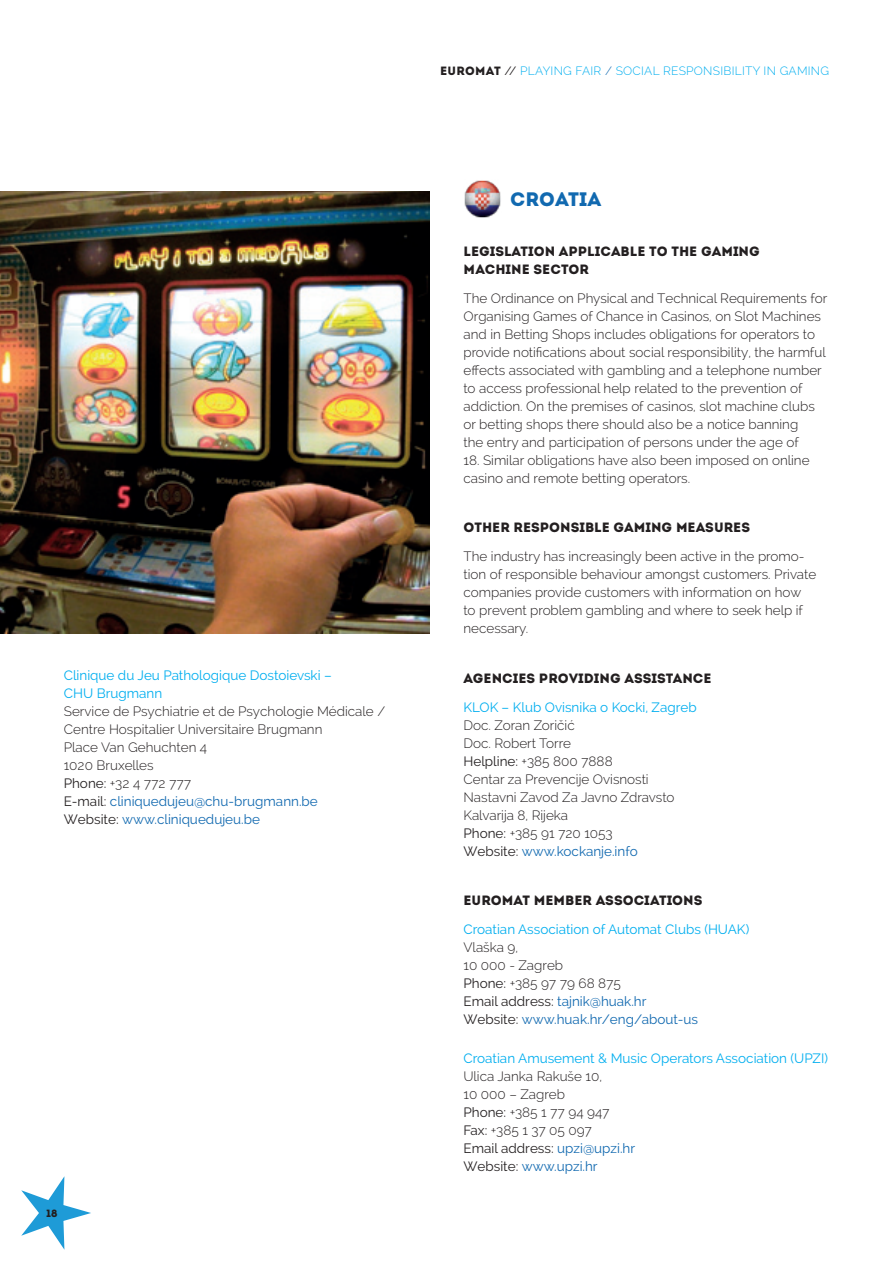
<style>
.page{position:relative;width:893px;height:1263px;background:#fff}
.page>*{position:absolute;margin:0;border:0;box-sizing:border-box;transform-origin:0 0}
.t1{font:19.5px "Intro";letter-spacing:.005em;color:#1169b0}
.t2{font:300 13.5px/18px "Raleway";color:#231f20}
.t3{font:13.5px/18px "Raleway";color:#00aeef}
.t4{font:13.5px/18px "Intro";color:#231f20}
.t5{font:13.5px/18px "Raleway";color:#1169b0}
.t6{font:300 12px "Raleway";letter-spacing:.02em;color:#00aeef}
.t7{font:10.5px "Intro";color:#231f20}
.s1{font-weight:400}
.s2{font-weight:400;color:#1169b0}
.s3{font-family:"Intro";font-weight:400;color:#231f20}
.s4{font-weight:400;color:#231f20}
.s5{color:#1169b0}
.s6{font-weight:300;color:#231f20}
.s7{color:#231f20}
</style>
<div class="page">
<svg style="left:21px;top:1176px;width:70px;height:74px"></svg>
<img style="left:464px;top:180px;width:37px;height:38px">
<img style="left:0;top:191px;width:429px;height:443px">
<p class="t3" style="left:64px;top:666px;width:269px">Clinique du Jeu Pathologique Dostoievski –<br>CHU Brugmann</p>
<p class="t2" style="left:64px;top:702px;width:323px">Service de Psychiatrie et de Psychologie Médicale /<br>Centre Hospitalier Universitaire Brugmann<br>Place Van Gehuchten 4<br>1020 Bruxelles<br><span class="s1">Phone:</span> +32 4 772 777<br><span class="s1">E-mail:</span> <span class="s2">cliniquedujeu@chu-brugmann.be<br></span><span class="s1">Website:</span> <span class="s2">www.cliniquedujeu.be</span></p>
<p class="t7" style="left:47px;top:1207px;width:12px">18</p>
<p class="t6" style="left:440px;top:64px;width:391px"><span class="s3">EUROMAT</span> <span class="s4">//</span> Playing Fair <span class="s5">/</span> Social Responsibility in Gaming</p>
<h1 class="t1" style="left:510px;top:187px;width:93px">CROATIA</h1>
<p class="t4" style="left:463px;top:242px;width:297px">LEGISLATION APPLICABLE TO THE GAMING<br>MACHINE SECTOR</p>
<p class="t2" style="left:463px;top:289px;width:366px">The Ordinance on Physical and Technical Requirements for Organising Games of Chance in Casinos, on Slot Machines and in Betting Shops includes obligations for operators to provide notifications about social responsibility, the harmful effects associated with gambling and a telephone number to access professional help related to the prevention of addiction. On the premises of casinos, slot machine clubs or betting shops there should also be a notice banning<br>the entry and participation of persons under the age of</p>
<p class="t2" style="left:463px;top:451px;width:348px">18. Similar obligations have also been imposed on online casino and remote betting operators.</p>
<p class="t4" style="left:463px;top:519px;width:288px">OTHER RESPONSIBLE GAMING MEASURES</p>
<p class="t2" style="left:463px;top:547px;width:354px">The industry has increasingly been active in the promo&shy;tion of responsible behaviour amongst customers. Private companies provide customers with information on how to prevent problem gambling and where to seek help if necessary.</p>
<p class="t4" style="left:463px;top:669px;width:250px">AG ENCIES PROVIDING ASSISTANCE</p>
<p class="t3" style="left:463px;top:698px;width:235px">KLOK – Klub Ovisnika o Kocki, Zagreb</p>
<p class="t2" style="left:463px;top:716px;width:212px">Doc. Zoran Zoričić<br>Doc. Robert Torre<br><span class="s1">Helpline:</span> +385 800 7888<br>Centar za Prevencije Ovisnosti<br>Nastavni Zavod Za Javno Zdravsto<br>Kalvarija 8, Rijeka<br><span class="s1">Phone:</span> +385 91 720 1053<br><span class="s1">Website:</span> <span class="s2">www.kockanje.info</span></p>
<p class="t4" style="left:463px;top:892px;width:11px">EUROMA</p>
<p class="t4" style="left:522px;top:892px;width:181px">T MEMBER ASSOCIATIONS</p>
<p class="t3" style="left:463px;top:920px;width:287px">Croatian Association of Automat Clubs (HUAK)</p>
<p class="t5" style="left:463px;top:938px;width:236px"><span class="s6">Vlaška 9,<br>10 000 - Zagreb<br></span><span class="s7">Phone:</span> <span class="s6">+385 97 79 68 875<br></span><span class="s7">Email address:</span> tajnik@huak.hr<br><span class="s7">Website:</span> www.huak.hr/eng/about-us</p>
<p class="t3" style="left:463px;top:1049px;width:366px">Croatian Amusement &amp; Music Operators Association (UPZI)</p>
<p class="t2" style="left:463px;top:1067px;width:173px">Ulica Janka Rakuše 10,<br>10 000 – Zagreb<br><span class="s1">Phone:</span> +385 1 77 94 947<br><span class="s1">Fax:</span> +385 1 37 05 097<br><span class="s1">Email address:</span> <span class="s2">upzi@upzi.hr<br></span><span class="s1">Website:</span> <span class="s2">www.upzi.hr</span></p>
</div>
